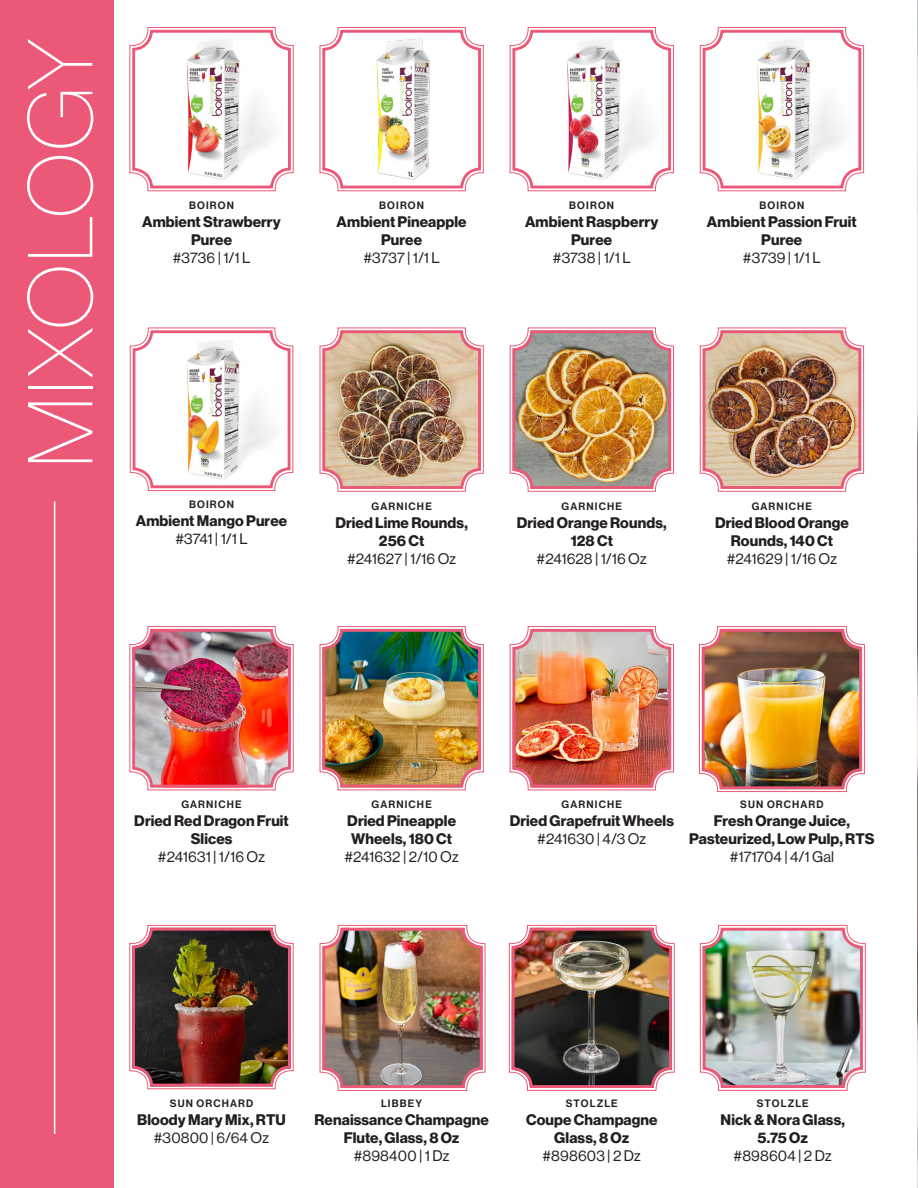
<style>
.page{position:relative;width:918px;height:1188px;background:#fff}
.page>*{position:absolute;margin:0;border:0;box-sizing:border-box;transform-origin:0 0}
.t1{font:90px "N Haas Grotesk DS Pro 25 Th";letter-spacing:.015em;color:#fff}
.t2{font:15px/18px "N Haas Grotesk DS Pro 75 Bd";letter-spacing:.01em;color:#231f20;text-align:center}
.t3{font:15px "N Haas Grotesk DS Pro 55 Rg";letter-spacing:.005em;color:#231f20}
.t4{font:10.5px "N Haas Grotesk DS Pro 65 Md";letter-spacing:.11em;color:#231f20}
</style>
<div class="page">
<img style="left:917px;top:0;width:1px;height:1188px">
<div style="left:0;top:0;width:113px;height:1188px;background:#ec5978"></div>
<hr style="left:54px;top:501px;width:1px;height:633px;background:#fff">
<svg style="left:129px;top:27px;width:165px;height:165px"></svg>
<div style="left:132px;top:30px;width:159px;height:158px;border:3px solid #ec5978;border-radius:18px"></div>
<svg style="left:319px;top:27px;width:165px;height:165px"></svg>
<div style="left:322px;top:30px;width:159px;height:158px;border:3px solid #ec5978;border-radius:18px"></div>
<svg style="left:509px;top:27px;width:165px;height:165px"></svg>
<div style="left:512px;top:30px;width:159px;height:158px;border:3px solid #ec5978;border-radius:18px"></div>
<svg style="left:699px;top:27px;width:166px;height:165px"></svg>
<div style="left:703px;top:30px;width:158px;height:158px;border:3px solid #ec5978;border-radius:18px"></div>
<img style="left:319px;top:327px;width:165px;height:165px">
<div style="left:322px;top:330px;width:159px;height:159px;border:3px solid #ec5978;border-radius:18px"></div>
<img style="left:509px;top:327px;width:165px;height:165px">
<div style="left:513px;top:330px;width:158px;height:159px;border:3px solid #ec5978;border-radius:18px"></div>
<img style="left:699px;top:327px;width:166px;height:165px">
<div style="left:703px;top:330px;width:158px;height:159px;border:3px solid #ec5978;border-radius:18px"></div>
<img style="left:129px;top:626px;width:165px;height:165px">
<div style="left:132px;top:629px;width:159px;height:159px;border:3px solid #ec5978;border-radius:18px"></div>
<img style="left:509px;top:626px;width:165px;height:165px">
<div style="left:513px;top:629px;width:158px;height:159px;border:3px solid #ec5978;border-radius:18px"></div>
<img style="left:319px;top:626px;width:165px;height:165px">
<div style="left:322px;top:629px;width:159px;height:159px;border:3px solid #ec5978;border-radius:18px"></div>
<svg style="left:129px;top:327px;width:165px;height:165px"></svg>
<div style="left:133px;top:330px;width:157px;height:158px;border:3px solid #ec5978;border-radius:18px"></div>
<img style="left:129px;top:924px;width:165px;height:166px">
<div style="left:132px;top:928px;width:159px;height:158px;border:3px solid #ec5978;border-radius:18px"></div>
<img style="left:508px;top:924px;width:167px;height:167px">
<div style="left:512px;top:928px;width:160px;height:160px;border:3px solid #ec5978;border-radius:18px"></div>
<img style="left:699px;top:924px;width:167px;height:167px">
<div style="left:703px;top:928px;width:160px;height:160px;border:3px solid #ec5978;border-radius:18px"></div>
<img style="left:319px;top:924px;width:167px;height:167px">
<div style="left:322px;top:928px;width:161px;height:160px;border:3px solid #ec5978;border-radius:18px"></div>
<img style="left:698px;top:626px;width:167px;height:166px">
<div style="left:702px;top:629px;width:160px;height:160px;border:3px solid #ec5978;border-radius:18px"></div>
<p class="t1" style="left:10px;top:468px;width:431px;rotate:-90deg">MIXOLOGY</p>
<p class="t4" style="left:189px;top:200px;width:46px">BOIRON</p>
<p class="t2" style="left:142px;top:213px;width:140px">Ambient Strawberry<br>Puree</p>
<p class="t3" style="left:173px;top:250px;width:79px">#3736 | 1/1 L</p>
<p class="t4" style="left:189px;top:498px;width:46px">BOIRON</p>
<p class="t2" style="left:136px;top:512px;width:153px">Ambient Mango Puree</p>
<p class="t3" style="left:175px;top:530px;width:74px">#3741 | 1/1 L</p>
<p class="t4" style="left:379px;top:200px;width:46px">BOIRON</p>
<p class="t2" style="left:337px;top:213px;width:132px">Ambient Pineapple<br>Puree</p>
<p class="t3" style="left:363px;top:250px;width:78px">#3737 | 1/1 L</p>
<p class="t4" style="left:372px;top:500px;width:62px">GARNICHE</p>
<p class="t2" style="left:335px;top:514px;width:134px">Dried Lime Rounds,<br>256 Ct</p>
<p class="t3" style="left:347px;top:550px;width:111px">#241627 | 1/16 Oz</p>
<p class="t4" style="left:569px;top:200px;width:46px">BOIRON</p>
<p class="t2" style="left:525px;top:213px;width:135px">Ambient Raspberry<br>Puree</p>
<p class="t3" style="left:553px;top:250px;width:79px">#3738 | 1/1 L</p>
<p class="t4" style="left:759px;top:200px;width:46px">BOIRON</p>
<p class="t2" style="left:707px;top:213px;width:151px">Ambient Passion Fruit<br>Puree</p>
<p class="t3" style="left:743px;top:250px;width:79px">#3739 | 1/1 L</p>
<p class="t4" style="left:562px;top:500px;width:62px">GARNICHE</p>
<p class="t2" style="left:517px;top:514px;width:152px">Dried Orange Rounds,<br>128 Ct</p>
<p class="t3" style="left:537px;top:550px;width:112px">#241628 | 1/16 Oz</p>
<p class="t4" style="left:752px;top:500px;width:62px">GARNICHE</p>
<p class="t2" style="left:715px;top:514px;width:135px">Dried Blood Orange<br>Rounds, 140 Ct</p>
<p class="t3" style="left:727px;top:550px;width:112px">#241629 | 1/16 Oz</p>
<p class="t4" style="left:181px;top:799px;width:62px">GARNICHE</p>
<p class="t2" style="left:134px;top:812px;width:156px">Dried Red Dragon Fruit<br>Slices</p>
<p class="t3" style="left:158px;top:849px;width:109px">#241631 | 1/16 Oz</p>
<p class="t4" style="left:372px;top:799px;width:62px">GARNICHE</p>
<p class="t2" style="left:347px;top:812px;width:110px;text-align:left">Dried Pineapple<br>Wheels, 180 Ct</p>
<p class="t3" style="left:344px;top:849px;width:116px">#241632 | 2/10 Oz</p>
<p class="t4" style="left:562px;top:799px;width:62px">GARNICHE</p>
<p class="t2" style="left:510px;top:812px;width:166px">Dried Grapefruit Wheels</p>
<p class="t3" style="left:537px;top:831px;width:111px">#241630 | 4/3 Oz</p>
<p class="t4" style="left:740px;top:799px;width:85px">SUN ORCHARD</p>
<p class="t2" style="left:689px;top:812px;width:187px">Fresh Orange Juice,<br>Pasteurized, Low Pulp, RTS</p>
<p class="t3" style="left:730px;top:849px;width:106px">#171704 | 4/1 Gal</p>
<p class="t4" style="left:170px;top:1097px;width:85px">SUN ORCHARD</p>
<p class="t2" style="left:137px;top:1111px;width:150px">Bloody Mary Mix, RTU</p>
<p class="t3" style="left:154px;top:1129px;width:117px">#30800 | 6/64 Oz</p>
<p class="t4" style="left:381px;top:1097px;width:43px">LIBBEY</p>
<p class="t2" style="left:314px;top:1111px;width:176px">Renaissance Champagne<br>Flute, Glass, 8 Oz</p>
<p class="t3" style="left:354px;top:1147px;width:97px">#898400 | 1 Dz</p>
<p class="t4" style="left:566px;top:1097px;width:53px">STOLZLE</p>
<p class="t2" style="left:526px;top:1111px;width:133px">Coupe Champagne<br>Glass, 8 Oz</p>
<p class="t3" style="left:543px;top:1147px;width:100px">#898603 | 2 Dz</p>
<p class="t4" style="left:757px;top:1097px;width:53px">STOLZLE</p>
<p class="t2" style="left:721px;top:1111px;width:126px">Nick &amp; Nora Glass,<br>5.75 Oz</p>
<p class="t3" style="left:734px;top:1147px;width:100px">#898604 | 2 Dz</p>
</div>
